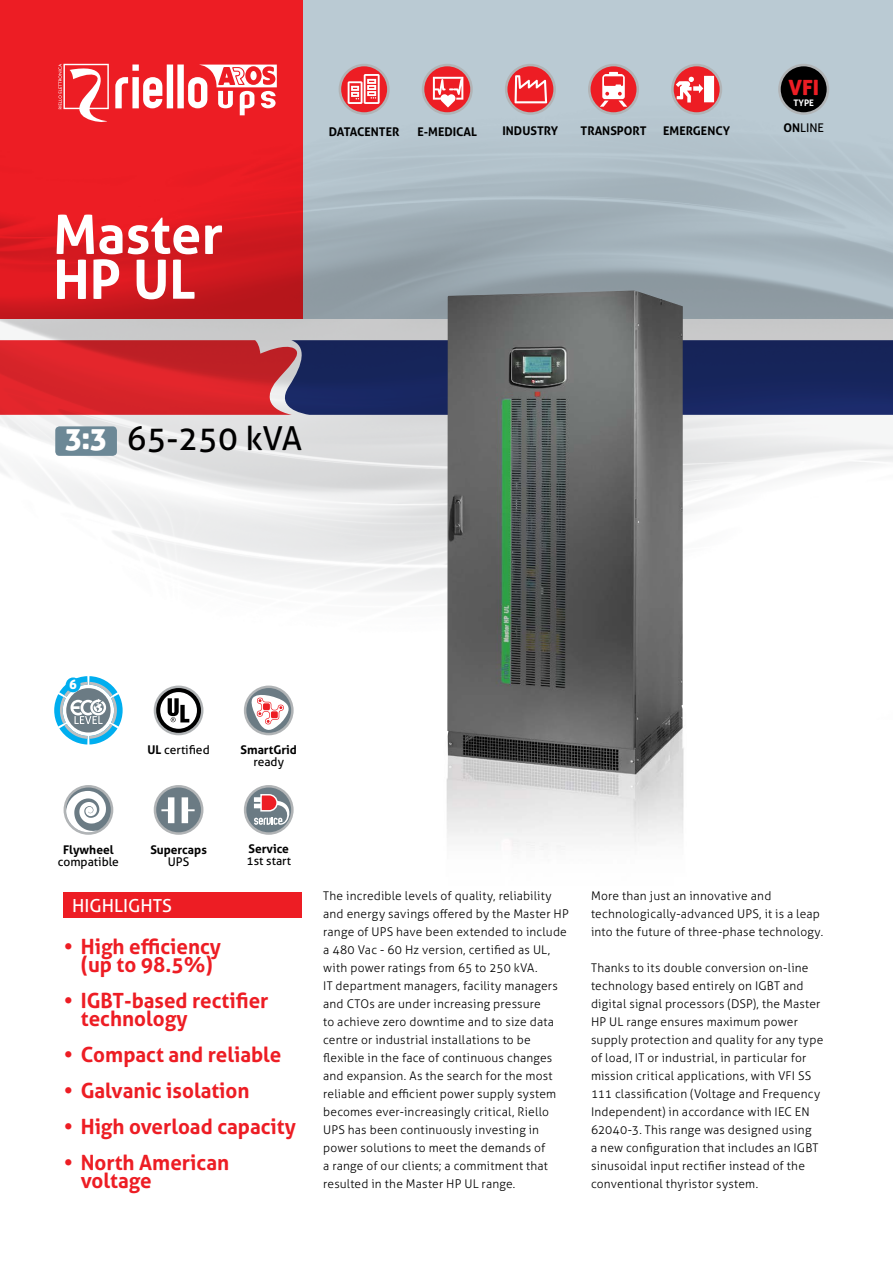
<style>
.page{position:relative;width:893px;height:1263px;background:#fff}
.page>*{position:absolute;margin:0;border:0;box-sizing:border-box;transform-origin:0 0}
.t1{font:700 54px/45px "Aller";color:#fff}
.t2{font:33px "Aller";color:#000}
.t3{font:700 21px/18px "Aller";color:#ed1d24}
.t4{font:21px "Aller Display";color:#ed1d24}
.t5{font:18px "Aller";color:#fff}
.t6{font:13.05px "Aller Display";color:#fff}
.t7{font:300 12px/18px "Aller";letter-spacing:.015em;color:#000}
.t8{font:700 12px "Aller";color:#000}
.t9{font:12px "Aller";color:#000}
.t10{font:700 9px "Aller";color:#fff}
.s1{font-family:"Aller Display";font-size:30px;color:#fff}
.s2{font-weight:700}
</style>
<div class="page">
<div style="left:0;top:0;width:893px;height:319px;background:#bacad3"></div>
<div style="left:0;top:0;width:302px;height:319px;background:#ed1d24"></div>
<img style="left:0;top:33px;width:893px;height:686px">
<svg style="left:304px;top:340px;width:589px;height:75px;background:#18265e"></svg>
<svg style="left:0;top:340px;width:304px;height:75px;background:#cd2d34"></svg>
<svg style="left:59px;top:64px;width:218px;height:60px"></svg>
<div style="left:55px;top:426px;width:62px;height:30px;background:#6c8896;border-radius:4px"></div>
<svg style="left:778px;top:64px;width:51px;height:51px"></svg>
<div style="left:781px;top:66px;width:46px;height:46px;background:#000;border-radius:50%"></div>
<svg style="left:422px;top:64px;width:51px;height:51px"></svg>
<svg style="left:424px;top:66px;width:46px;height:46px"></svg>
<svg style="left:433px;top:77px;width:30px;height:31px"></svg>
<svg style="left:339px;top:64px;width:51px;height:51px"></svg>
<div style="left:341px;top:66px;width:46px;height:46px;background:#ed1d24;border-radius:50%"></div>
<svg style="left:348px;top:74px;width:32px;height:30px"></svg>
<svg style="left:505px;top:64px;width:51px;height:51px"></svg>
<div style="left:507px;top:66px;width:46px;height:46px;background:#ed1d24;border-radius:50%"></div>
<svg style="left:514px;top:75px;width:33px;height:28px"></svg>
<svg style="left:588px;top:64px;width:51px;height:51px"></svg>
<div style="left:591px;top:66px;width:45px;height:46px;background:#ed1d24;border-radius:50%"></div>
<svg style="left:600px;top:72px;width:27px;height:35px"></svg>
<svg style="left:244px;top:685px;width:50px;height:50px"></svg>
<svg style="left:246px;top:688px;width:45px;height:45px"></svg>
<svg style="left:248px;top:692px;width:42px;height:40px"></svg>
<svg style="left:244px;top:785px;width:50px;height:50px"></svg>
<div style="left:246px;top:787px;width:45px;height:45px;background:#6b7b84;border-radius:50%"></div>
<svg style="left:254px;top:793px;width:40px;height:32px"></svg>
<svg style="left:671px;top:64px;width:51px;height:51px"></svg>
<div style="left:674px;top:66px;width:46px;height:46px;background:#ed1d24;border-radius:50%"></div>
<svg style="left:676px;top:76px;width:38px;height:27px"></svg>
<div style="left:64px;top:785px;width:49px;height:50px;background:#b1b4b6;border-radius:50%"></div>
<svg style="left:66px;top:787px;width:45px;height:45px"></svg>
<svg style="left:66px;top:791px;width:40px;height:41px;background:#c7cdd0"></svg>
<svg style="left:154px;top:785px;width:49px;height:50px"></svg>
<div style="left:156px;top:787px;width:45px;height:45px;background:#6b7b84;border-radius:50%"></div>
<svg style="left:161px;top:797px;width:13px;height:26px"></svg>
<svg style="left:182px;top:797px;width:13px;height:26px"></svg>
<img style="left:437px;top:290px;width:257px;height:560px">
<svg style="left:154px;top:685px;width:49px;height:50px"></svg>
<svg style="left:156px;top:688px;width:45px;height:45px"></svg>
<div style="left:160px;top:692px;width:37px;height:37px;background:#fff;border-radius:50%"></div>
<svg style="left:168px;top:698px;width:21px;height:24px"></svg>
<svg style="left:54px;top:676px;width:69px;height:68px"></svg>
<div style="left:66px;top:677px;width:15px;height:15px;background:#00aeef;border-radius:50%"></div>
<div style="left:64px;top:892px;width:238px;height:26px;background:#ed1d24"></div>
<h1 class="t1" style="left:53px;top:212px;width:171px">Master<br>HP UL</h1>
<p class="t8" style="left:329px;top:124px;width:72px">DATACENTER</p>
<p class="t8" style="left:417px;top:124px;width:61px">E-MEDICAL</p>
<p class="t8" style="left:502px;top:123px;width:57px">INDUSTRY</p>
<p class="t8" style="left:580px;top:123px;width:67px">TRANSPORT</p>
<p class="t8" style="left:663px;top:123px;width:68px">EMERGENCY</p>
<h2 class="t2" style="left:65px;top:418px;width:238px"><span class="s1">3:3</span> 65-250 kVA</h2>
<h3 class="t4" style="left:788px;top:74px;width:32px">VFI</h3>
<p class="t10" style="left:793px;top:98px;width:22px">TYPE</p>
<p class="t9" style="left:783px;top:121px;width:42px"><span class="s2">ON</span>LINE</p>
<p class="t6" style="left:69px;top:675px;width:9px">6</p>
<p class="t9" style="left:147px;top:742px;width:64px"><span class="s2">UL</span> certified</p>
<p class="t8" style="left:241px;top:742px;width:58px">SmartGrid</p>
<p class="t9" style="left:253px;top:754px;width:32px">ready</p>
<p class="t8" style="left:63px;top:842px;width:52px">Flywheel</p>
<p class="t9" style="left:58px;top:854px;width:63px">compatible</p>
<p class="t8" style="left:150px;top:842px;width:58px">Supercaps</p>
<p class="t9" style="left:168px;top:854px;width:23px">UPS</p>
<p class="t8" style="left:248px;top:841px;width:42px">Service</p>
<p class="t9" style="left:246px;top:854px;width:46px">1st start</p>
<h3 class="t5" style="left:72px;top:894px;width:99px">Highlights</h3>
<h3 class="t3" style="left:64px;top:937px;width:159px;text-align:center">• High efficiency (up to 98.5%)</h3>
<h3 class="t3" style="left:81px;top:991px;width:189px;text-indent:-17px">• IGBT-based rectifier technology</h3>
<h3 class="t3" style="left:64px;top:1045px;width:219px">• Compact and reliable</h3>
<h3 class="t3" style="left:64px;top:1081px;width:187px">• Galvanic isolation</h3>
<h3 class="t3" style="left:64px;top:1117px;width:234px">• High overload capacity</h3>
<h3 class="t3" style="left:81px;top:1153px;width:150px;text-indent:-17px">• North American voltage</h3>
<p class="t7" style="left:323px;top:887px;width:247px">The incredible levels of quality, reliability and energy savings offered by the Master HP range of UPS have been extended to include a 480 Vac - 60 Hz version, certified as UL, with power ratings from 65 to 250 kVA.<br>IT department managers, facility managers and CTOs are under increasing pressure<br>to achieve zero downtime and to size data centre or industrial installations to be flexible in the face of continuous changes and expansion. As the search for the most reliable and efficient power supply system becomes ever-increasingly critical, Riello UPS has been continuously investing in power solutions to meet the demands of<br>a range of our clients; a commitment that resulted in the Master HP UL range.</p>
<p class="t7" style="left:591px;top:887px;width:234px">More than just an innovative and technologically-advanced UPS, it is a leap into the future of three-phase technology.</p>
<p class="t7" style="left:591px;top:959px;width:234px">Thanks to its double conversion on-line technology based entirely on IGBT and digital signal processors (DSP), the Master HP UL range ensures maximum power supply protection and quality for any type of load, IT or industrial, in particular for mission critical applications, with VFI SS 111 classification (Voltage and Frequency Independent) in accordance with IEC EN 62040-3. This range was designed using<br>a new configuration that includes an IGBT sinusoidal input rectifier instead of the conventional thyristor system.</p>
</div>
